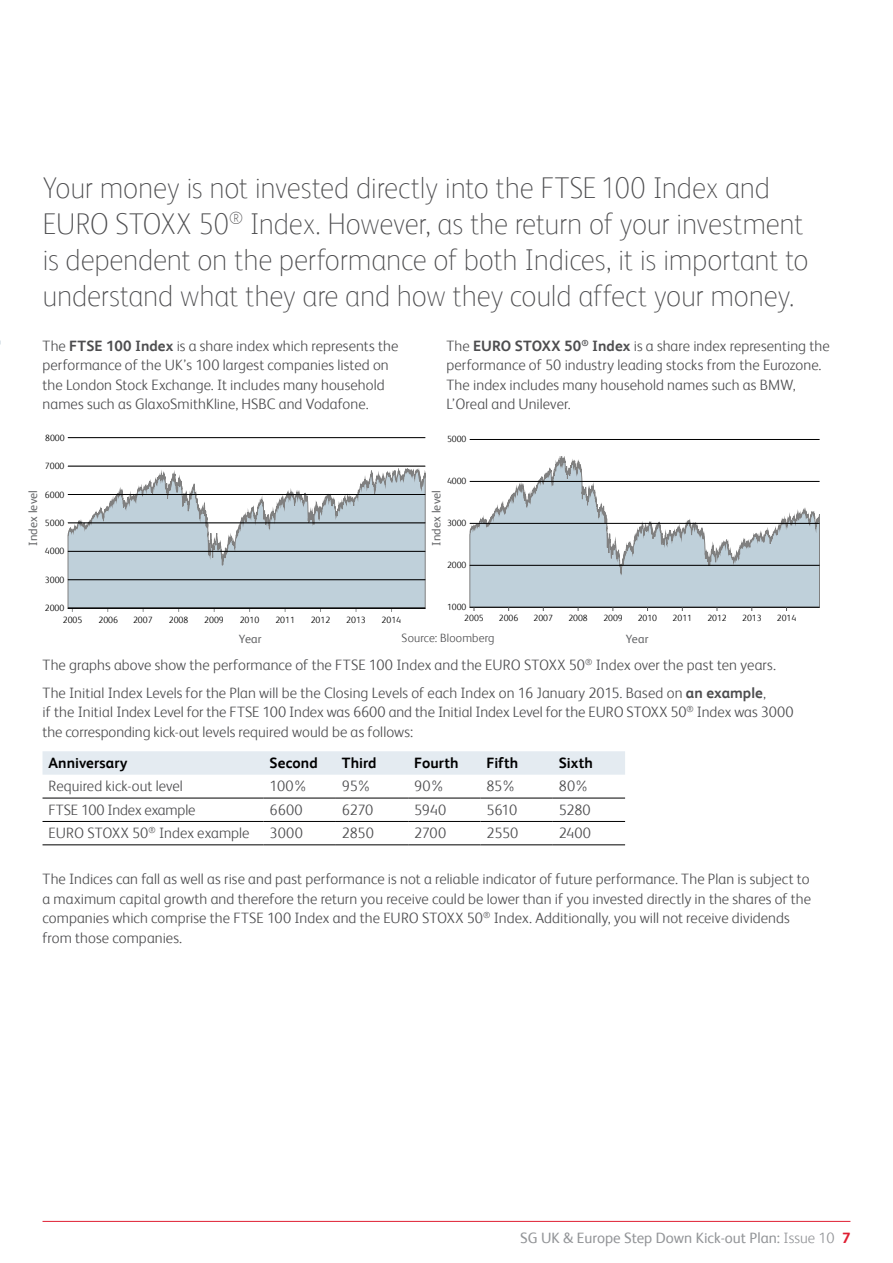
<style>
.page{position:relative;width:893px;height:1263px;background:#fff}
.page>*{position:absolute;margin:0;border:0;box-sizing:border-box;transform-origin:0 0}
.t1{font:100 30px/36px "FS Albert";letter-spacing:-.01em;color:#4d4d4f}
.t2{font:300 15px/19.5px "FS Albert";letter-spacing:.005em;color:#4d4d4f}
.t3{font:15px "FS Albert";color:#939598}
.t4{font:700 15px "FS Albert";letter-spacing:.005em;color:#000}
.t5{font:12px "FS Albert";letter-spacing:.015em;color:#636466}
.t6{font:300 12px "FS Albert";letter-spacing:.01em;color:#4d4d4f}
.t7{font:300 9px "FS Albert";color:#000}
.s1{font-weight:700}
.s2{font-weight:300}
.s3{font-weight:700;color:#df1e32}
</style>
<div class="page">
<hr style="left:43px;top:1221px;width:807px;height:1px;background:#df1e32">
<svg style="left:68px;top:469px;width:357px;height:139px"></svg>
<hr style="left:68px;top:608px;width:357px;height:1px;background:#000">
<hr style="left:68px;top:579px;width:357px;height:1px;background:#000">
<hr style="left:68px;top:551px;width:357px;height:1px;background:#000">
<hr style="left:68px;top:523px;width:357px;height:1px;background:#000">
<hr style="left:68px;top:494px;width:357px;height:1px;background:#000">
<hr style="left:68px;top:466px;width:357px;height:1px;background:#000">
<hr style="left:68px;top:437px;width:357px;height:1px;background:#000">
<div style="left:43px;top:751px;width:582px;height:24px;background:#e4ebf1"></div>
<hr style="left:43px;top:798px;width:221px;height:1px;background:#000">
<hr style="left:264px;top:798px;width:72px;height:1px;background:#000">
<hr style="left:336px;top:798px;width:72px;height:1px;background:#000">
<hr style="left:408px;top:798px;width:72px;height:1px;background:#000">
<hr style="left:480px;top:798px;width:73px;height:1px;background:#000">
<hr style="left:553px;top:798px;width:72px;height:1px;background:#000">
<hr style="left:43px;top:821px;width:221px;height:1px;background:#000">
<hr style="left:264px;top:821px;width:72px;height:1px;background:#000">
<hr style="left:336px;top:821px;width:72px;height:1px;background:#000">
<hr style="left:408px;top:821px;width:72px;height:1px;background:#000">
<hr style="left:480px;top:821px;width:73px;height:1px;background:#000">
<hr style="left:553px;top:821px;width:72px;height:1px;background:#000">
<hr style="left:43px;top:844px;width:221px;height:1px;background:#000">
<hr style="left:264px;top:844px;width:72px;height:1px;background:#000">
<hr style="left:336px;top:844px;width:72px;height:1px;background:#000">
<hr style="left:408px;top:844px;width:72px;height:1px;background:#000">
<hr style="left:480px;top:844px;width:73px;height:1px;background:#000">
<hr style="left:553px;top:844px;width:72px;height:1px;background:#000">
<svg style="left:470px;top:457px;width:350px;height:150px"></svg>
<hr style="left:470px;top:607px;width:349px;height:1px;background:#000">
<hr style="left:470px;top:565px;width:349px;height:1px;background:#000">
<hr style="left:470px;top:523px;width:349px;height:1px;background:#000">
<hr style="left:470px;top:481px;width:349px;height:1px;background:#000">
<hr style="left:470px;top:439px;width:349px;height:1px;background:#000">
<p class="t1" style="left:43px;top:170px;width:768px">Your money is not invested directly into the FTSE100 Index and EURO STOXX 50<sup>®</sup> Index. However, as the return of your investment is dependent on the performance of both Indices, it is important to understand what they are and how they could affect your money.</p>
<p class="t2" style="left:43px;top:336px;width:357px">The <span class="s1">FTSE 100 Index</span> is a share index which represents the performance of the UK’s 100 largest companies listed on the London Stock Exchange. It includes many household names such as GlaxoSmithKline, HSBC and Vodafone.</p>
<p class="t2" style="left:446px;top:336px;width:385px">The <span class="s1">EURO STOXX 50</span><sup>®</sup> <span class="s1">Index</span> is a share index representing the performance of 50 industry leading stocks from the Eurozone.<br>The index includes many household names such as BMW, L’Oreal and Unilever.</p>
<p class="t7" style="left:45px;top:433px;width:21px">8000</p>
<p class="t7" style="left:45px;top:461px;width:21px">7000</p>
<p class="t5" style="left:26px;top:546px;width:57px;rotate:-90deg">Index level</p>
<p class="t7" style="left:45px;top:489px;width:21px">6000</p>
<p class="t7" style="left:45px;top:518px;width:21px">5000</p>
<p class="t7" style="left:45px;top:546px;width:21px">4000</p>
<p class="t7" style="left:45px;top:574px;width:21px">3000</p>
<p class="t7" style="left:447px;top:434px;width:21px">5000</p>
<p class="t7" style="left:447px;top:476px;width:21px">4000</p>
<p class="t5" style="left:430px;top:546px;width:57px;rotate:-90deg">Index level</p>
<p class="t7" style="left:447px;top:517px;width:21px">3000</p>
<p class="t7" style="left:447px;top:559px;width:21px">2000</p>
<p class="t7" style="left:45px;top:603px;width:21px">2000</p>
<p class="t7" style="left:447px;top:601px;width:21px">1000</p>
<p class="t7" style="left:464px;top:613px;width:21px">2005</p>
<p class="t7" style="left:499px;top:613px;width:21px">2006</p>
<p class="t7" style="left:534px;top:613px;width:21px">2007</p>
<p class="t7" style="left:568px;top:613px;width:21px">2008</p>
<p class="t7" style="left:603px;top:613px;width:21px">2009</p>
<p class="t7" style="left:638px;top:613px;width:21px">2010</p>
<p class="t7" style="left:673px;top:613px;width:21px">2011</p>
<p class="t7" style="left:707px;top:613px;width:21px">2012</p>
<p class="t7" style="left:742px;top:613px;width:21px">2013</p>
<p class="t7" style="left:777px;top:613px;width:21px">2014</p>
<p class="t6" style="left:402px;top:631px;width:94px">Source: Bloomberg</p>
<p class="t7" style="left:63px;top:615px;width:21px">2005</p>
<p class="t7" style="left:99px;top:615px;width:21px">2006</p>
<p class="t7" style="left:133px;top:615px;width:21px">2007</p>
<p class="t7" style="left:169px;top:615px;width:21px">2008</p>
<p class="t7" style="left:204px;top:615px;width:21px">2009</p>
<p class="t7" style="left:240px;top:615px;width:21px">2010</p>
<p class="t7" style="left:275px;top:615px;width:21px">2011</p>
<p class="t7" style="left:311px;top:615px;width:21px">2012</p>
<p class="t7" style="left:346px;top:615px;width:21px">2013</p>
<p class="t7" style="left:382px;top:615px;width:21px">2014</p>
<p class="t5" style="left:239px;top:632px;width:24px">Year</p>
<p class="t5" style="left:626px;top:632px;width:24px">Year</p>
<p class="t2" style="left:43px;top:650px;width:735px;line-height:28px">The graphs above show the performance of the FTSE 100 Index and the EURO STOXX 50<sup>®</sup> Index over the past ten years.<br>The Initial Index Levels for the Plan will be the Closing Levels of each Index on 16 January 2015. Based on <span class="s1">an example</span>,</p>
<p class="t2" style="left:43px;top:702px;width:752px">if the Initial Index Level for the FTSE 100 Index was 6600 and the Initial Index Level for the EURO STOXX 50<sup>®</sup> Index was 3000 the corresponding kick-out levels required would be as follows:</p>
<p class="t4" style="left:49px;top:754px;width:81px">Anniversary</p>
<p class="t4" style="left:270px;top:754px;width:50px">Second</p>
<p class="t4" style="left:342px;top:754px;width:36px">Third</p>
<p class="t4" style="left:414px;top:754px;width:46px">Fourth</p>
<p class="t4" style="left:486px;top:754px;width:33px">Fifth</p>
<p class="t4" style="left:559px;top:754px;width:36px">Sixth</p>
<p class="t2" style="left:49px;top:776px;width:136px">Required kick-out level</p>
<p class="t2" style="left:270px;top:776px;width:40px">100%</p>
<p class="t2" style="left:342px;top:776px;width:31px">95%</p>
<p class="t2" style="left:414px;top:776px;width:32px">90%</p>
<p class="t2" style="left:486px;top:776px;width:31px">85%</p>
<p class="t2" style="left:559px;top:776px;width:32px">80%</p>
<p class="t2" style="left:49px;top:800px;width:148px">FTSE 100 Index example</p>
<p class="t2" style="left:270px;top:800px;width:34px">6600</p>
<p class="t2" style="left:342px;top:800px;width:33px">6270</p>
<p class="t2" style="left:414px;top:800px;width:33px">5940</p>
<p class="t2" style="left:486px;top:800px;width:32px">5610</p>
<p class="t2" style="left:559px;top:800px;width:33px">5280</p>
<p class="t2" style="left:49px;top:823px;width:203px">EURO STOXX 50<sup>®</sup> Index example</p>
<p class="t2" style="left:270px;top:823px;width:35px">3000</p>
<p class="t2" style="left:342px;top:823px;width:33px">2850</p>
<p class="t2" style="left:414px;top:823px;width:33px">2700</p>
<p class="t2" style="left:486px;top:823px;width:33px">2550</p>
<p class="t2" style="left:559px;top:823px;width:34px">2400</p>
<p class="t2" style="left:43px;top:869px;width:770px">The Indices can fall as well as rise and past performance is not a reliable indicator of future performance. The Plan is subject to a maximum capital growth and therefore the return you receive could be lower than if you invested directly in the shares of the companies which comprise the FTSE 100 Index and the EURO STOXX 50<sup>®</sup> Index. Additionally, you will not receive dividends from those companies.</p>
<p class="t3" style="left:520px;top:1229px;width:332px">SG UK &amp; Europe Step Down Kick-out Plan: <span class="s2">Issue 10</span> <span class="s3">7</span></p>
</div>
